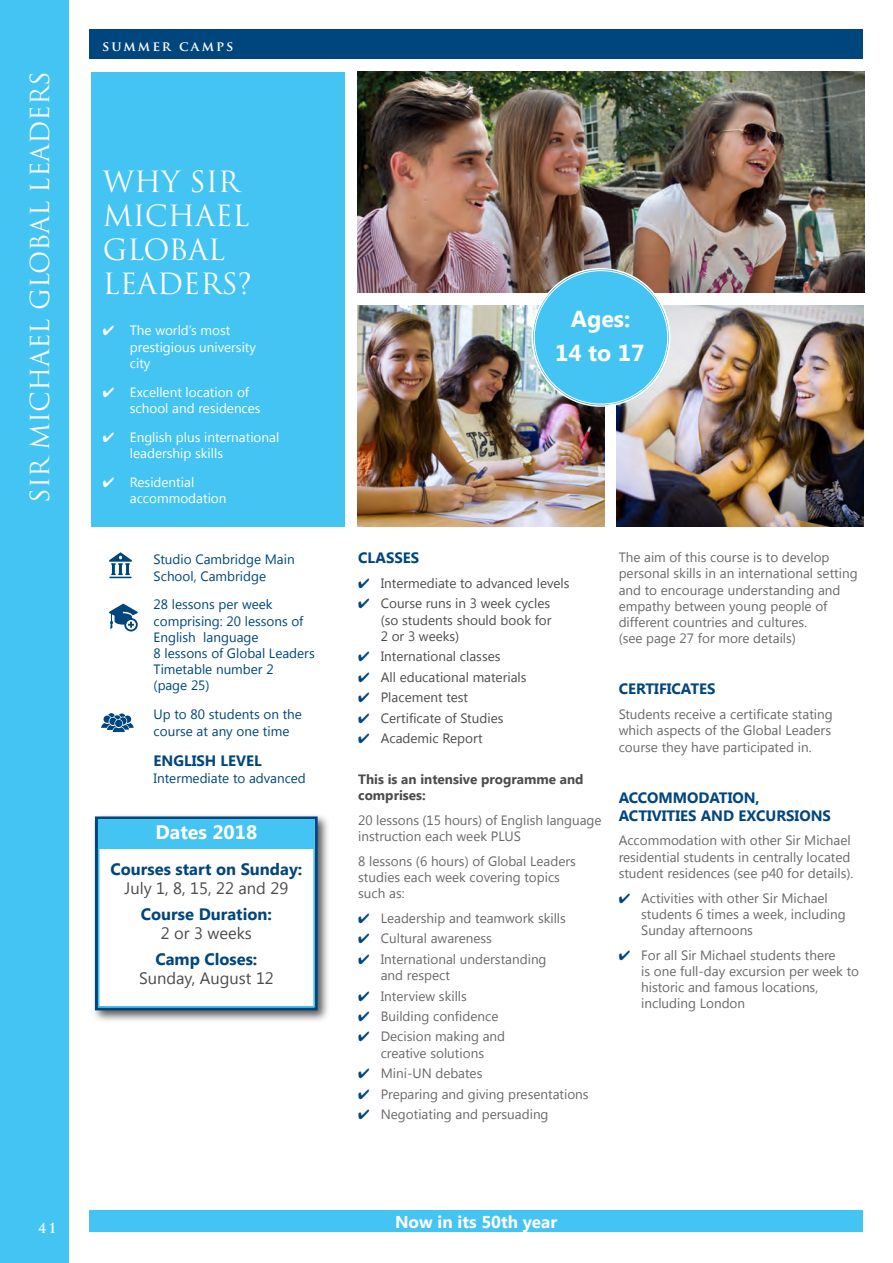
<style>
.page{position:relative;width:893px;height:1263px;background:#fff}
.page>*{position:absolute;margin:0;border:0;box-sizing:border-box;transform-origin:0 0}
.t1{font:28.5px/34.2px "Trajan Pro";color:#fff}
.t2{font:25.5px "Trajan Pro";color:#fff}
.t3{font:700 23.1px/33.8px "Segoe UI";color:#fff;text-align:center}
.t4{font:700 19.5px "Segoe UI";color:#fff}
.t5{font:700 17.1px "Segoe UI";color:#fff}
.t6{font:700 16.5px "Segoe UI";color:#00467e}
.t7{font:16.5px "Segoe UI";color:#4b4c4d}
.t8{font:700 15px/18px "Segoe UI";color:#00467e}
.t9{font:13.5px/16.2px "Segoe UI";color:#69696c}
.t10{font:13.5px/16.2px "Segoe UI";color:#00467e}
.t11{font:13.5px/16.2px "Segoe UI";color:#4b4c4d;text-align:justify}
.t12{font:13.5px/16.2px "Segoe UI";color:#fff}
.t13{font:700 13.5px/16.2px "Segoe UI";color:#4b4c4d}
.t14{font:700 13.5px "Trajan Pro";letter-spacing:.15em;color:#fff}
.s1{color:#00467e}
</style>
<div class="page">
<div style="left:91px;top:812px;width:239px;height:211px;background:#231f20;opacity:.75"></div>
<svg style="left:93px;top:815px;width:226px;height:197px"></svg>
<div style="left:98px;top:819px;width:215px;height:30px;background:#44c4f2"></div>
<div style="left:98px;top:819px;width:217px;height:188px;border:2px solid #44c4f2"></div>
<div style="left:89px;top:29px;width:774px;height:30px;background:#00467e"></div>
<img style="left:357px;top:72px;width:507px;height:221px">
<img style="left:617px;top:305px;width:246px;height:222px">
<img style="left:357px;top:305px;width:247px;height:222px">
<div style="left:91px;top:72px;width:254px;height:455px;background:#44c4f2"></div>
<div style="left:0;top:0;width:68px;height:1263px;background:#44c4f2"></div>
<div style="left:533px;top:269px;width:136px;height:136px;background:#44c4f2;border-radius:50%"></div>
<svg style="left:109px;top:552px;width:23px;height:26px"></svg>
<svg style="left:101px;top:713px;width:33px;height:19px"></svg>
<svg style="left:109px;top:604px;width:29px;height:27px"></svg>
<div style="left:89px;top:1211px;width:774px;height:21px;background:#44c4f2"></div>
<h2 class="t2" style="left:24px;top:503px;width:433px;rotate:-90deg">SIR MICHAEL GLOBAL LEADERS</h2>
<p class="t14" style="left:38px;top:1219px;width:20px">41</p>
<p class="t14" style="left:102px;top:37px;width:133px">SUMMER CAMPS</p>
<h1 class="t1" style="left:103px;top:164px;width:150px">WHY SIR<br>MICHAEL<br>GLOBAL<br>LEADERS?</h1>
<p class="t12" style="left:130px;top:322px;width:128px;text-indent:-27px">✔ The world’s most prestigious university city</p>
<p class="t12" style="left:130px;top:383px;width:132px;text-indent:-27px">✔ Excellent location of school and residences</p>
<p class="t12" style="left:130px;top:428px;width:151px;text-indent:-27px">✔ English plus international leadership skills</p>
<p class="t12" style="left:103px;top:473px;width:93px">✔ Residential</p>
<p class="t12" style="left:130px;top:490px;width:98px">accommodation</p>
<p class="t10" style="left:154px;top:551px;width:143px">Studio Cambridge Main<br>School, Cambridge</p>
<p class="t10" style="left:154px;top:596px;width:163px">28 lessons per week comprising: 20 lessons of<br>English language<br>8 lessons of Global Leaders<br>Timetable number 2<br>(page 25)</p>
<p class="t10" style="left:154px;top:706px;width:150px">Up to 80 students on the course at any one time</p>
<p class="t8" style="left:154px;top:751px;width:110px">ENGLISH LEVEL</p>
<p class="t10" style="left:154px;top:769px;width:154px">Intermediate to advanced</p>
<h3 class="t4" style="left:156px;top:818px;width:103px">Dates 2018</h3>
<p class="t6" style="left:110px;top:857px;width:193px">Courses start on Sunday:</p>
<p class="t7" style="left:125px;top:877px;width:165px">July 1, 8, 15, 22 and 29</p>
<p class="t6" style="left:141px;top:902px;width:132px">Course Duration:</p>
<p class="t7" style="left:161px;top:922px;width:93px">2 or 3 weeks</p>
<p class="t6" style="left:155px;top:947px;width:104px">Camp Closes:</p>
<p class="t7" style="left:139px;top:967px;width:136px">Sunday, August 12</p>
<h3 class="t3" style="left:555px;top:300px;width:91px">Ages:<br>14 to 17</h3>
<p class="t8" style="left:358px;top:548px;width:63px">CLASSES</p>
<p class="t11" style="left:358px;top:574px;width:213px"><span class="s1">✔</span> Intermediate to advanced levels</p>
<p class="t11" style="left:381px;top:595px;width:172px;text-indent:-23px"><span class="s1">✔</span> Course runs in 3 week cycles (so students should book for 2 or 3 weeks)</p>
<p class="t11" style="left:358px;top:648px;width:144px"><span class="s1">✔</span> International classes</p>
<p class="t11" style="left:358px;top:668px;width:170px"><span class="s1">✔</span> All educational materials</p>
<p class="t11" style="left:358px;top:689px;width:111px"><span class="s1">✔</span> Placement test</p>
<p class="t11" style="left:358px;top:709px;width:147px"><span class="s1">✔</span> Certificate of Studies</p>
<p class="t11" style="left:358px;top:730px;width:126px"><span class="s1">✔</span> Academic Report</p>
<p class="t13" style="left:358px;top:770px;width:227px">This is an intensive programme and comprises:</p>
<p class="t9" style="left:358px;top:811px;width:245px">20 lessons (15 hours) of English language instruction each week PLUS</p>
<p class="t9" style="left:358px;top:852px;width:219px">8 lessons (6 hours) of Global Leaders studies each week covering topics such as:</p>
<p class="t9" style="left:358px;top:909px;width:209px"><span class="s1">✔</span> Leadership and teamwork skills</p>
<p class="t9" style="left:358px;top:930px;width:135px"><span class="s1">✔</span> Cultural awareness</p>
<p class="t9" style="left:381px;top:950px;width:167px;text-indent:-23px"><span class="s1">✔</span> International understanding and respect</p>
<p class="t9" style="left:358px;top:987px;width:110px"><span class="s1">✔</span> Interview skills</p>
<p class="t9" style="left:358px;top:1007px;width:142px"><span class="s1">✔</span> Building confidence</p>
<p class="t9" style="left:358px;top:1028px;width:149px;text-align:center"><span class="s1">✔</span> Decision making and creative solutions</p>
<p class="t9" style="left:358px;top:1064px;width:126px"><span class="s1">✔</span> Mini-UN debates</p>
<p class="t9" style="left:358px;top:1085px;width:232px"><span class="s1">✔</span> Preparing and giving presentations</p>
<p class="t9" style="left:358px;top:1105px;width:192px"><span class="s1">✔</span> Negotiating and persuading</p>
<p class="t9" style="left:619px;top:549px;width:241px">The aim of this course is to develop personal skills in an international setting and to encourage understanding and empathy between young people of different countries and cultures.<br>(see page 27 for more details)</p>
<p class="t8" style="left:619px;top:679px;width:98px">CERTIFICATES</p>
<p class="t9" style="left:619px;top:706px;width:216px">Students receive a certificate stating which aspects of the Global Leaders course they have participated in.</p>
<p class="t8" style="left:619px;top:788px;width:214px">ACCOMMODATION,<br>ACTIVITIES AND EXCURSIONS</p>
<p class="t9" style="left:619px;top:832px;width:236px">Accommodation with other Sir Michael residential students in centrally located student residences (see p40 for details).</p>
<p class="t9" style="left:641px;top:889px;width:206px;text-indent:-23px"><span class="s1">✔</span> Activities with other Sir Michael students 6 times a week, including<br>Sunday afternoons</p>
<p class="t9" style="left:641px;top:946px;width:219px;text-indent:-23px"><span class="s1">✔</span> For all Sir Michael students there<br>is one full-day excursion per week to historic and famous locations, including London</p>
<p class="t5" style="left:395px;top:1209px;width:164px">Now in its 50th year</p>
</div>
